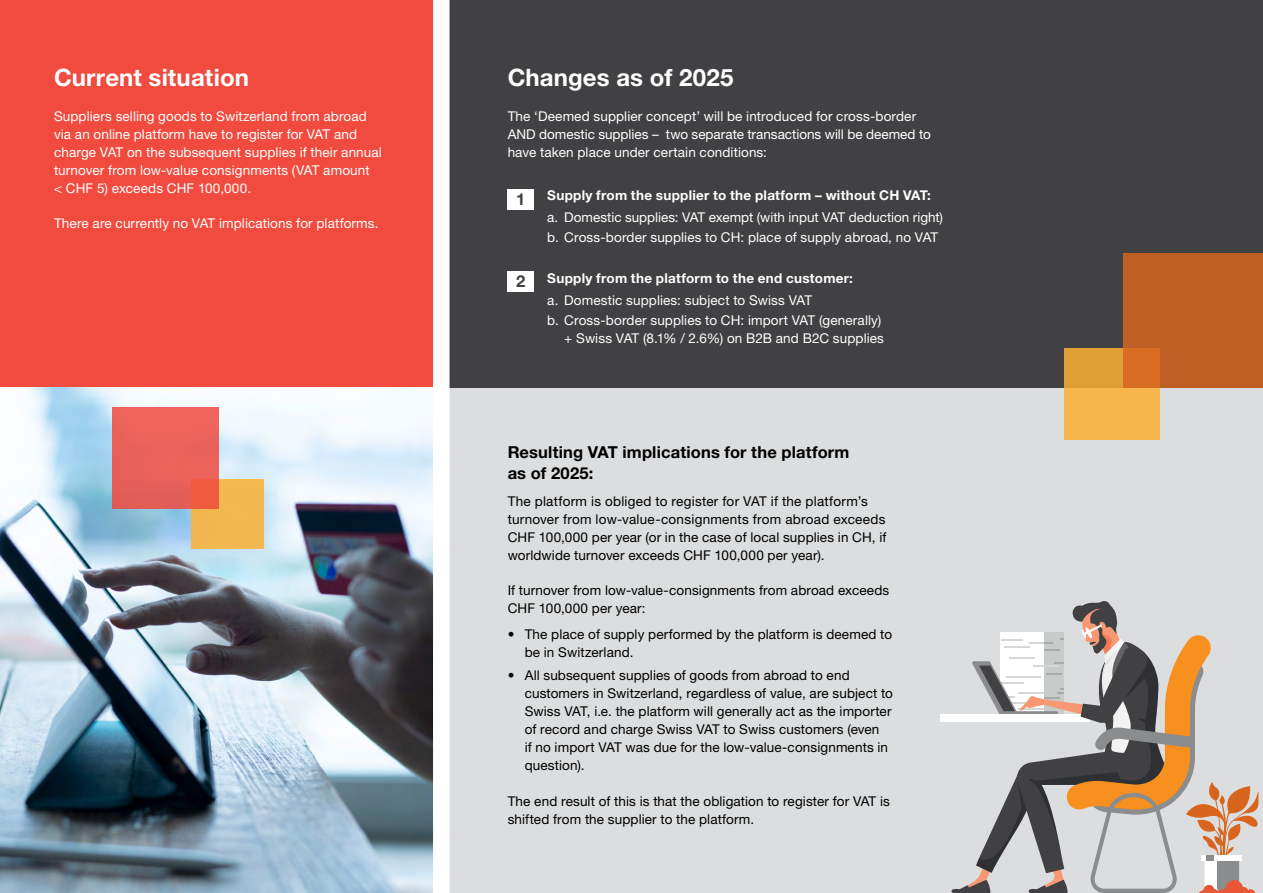
<style>
.page{position:relative;width:1263px;height:893px;background:#fff}
.page>*{position:absolute;margin:0;border:0;box-sizing:border-box;transform-origin:0 0}
.t1{font:700 24px "Helvetica Neue LT Std";letter-spacing:.005em;color:#fff}
.t2{font:700 16.5px/21px "Helvetica Neue LT Std";letter-spacing:.01em;color:#000}
.t3{font:700 16.5px "Helvetica Neue LT Std";color:#414042}
.t4{font:13.5px/18px "Helvetica Neue LT Std";letter-spacing:.01em;color:#000}
.t5{font:13.5px/18px "Helvetica Neue LT Std";letter-spacing:.01em;color:#fff}
.t6{font:700 13.5px "Helvetica Neue LT Std";letter-spacing:.02em;color:#fff}
</style>
<div class="page">
<div style="left:403px;top:351px;width:860px;height:542px;background:#dcddde"></div>
<div style="left:403px;top:0;width:860px;height:387px;background:#414042"></div>
<div style="left:0;top:0;width:442px;height:387px;background:#f04b3e"></div>
<img style="left:0;top:387px;width:425px;height:506px">
<div style="left:191px;top:479px;width:73px;height:70px;background:#f2b851"></div>
<svg style="left:113px;top:407px;width:106px;height:102px;background:#ea6157"></svg>
<div style="left:1064px;top:348px;width:96px;height:92px;background:linear-gradient(to bottom,#db9b32,#febe55)"></div>
<svg style="left:1123px;top:253px;width:140px;height:134px;background:#c26022"></svg>
<div style="left:940px;top:715px;width:149px;height:7px;background:#fff"></div>
<svg style="left:951px;top:601px;width:307px;height:292px"></svg>
<svg style="left:425px;top:0;width:354px;height:893px"></svg>
<div style="left:508px;top:189px;width:26px;height:20px;background:#fff"></div>
<div style="left:508px;top:271px;width:26px;height:20px;background:#fff"></div>
<h1 class="t1" style="left:54px;top:63px;width:196px">Current situation</h1>
<p class="t5" style="left:54px;top:107px;width:329px">Suppliers selling goods to Switzerland from abroad via an online platform have to register for VAT and charge VAT on the subsequent supplies if their annual turnover from low-value consignments (VAT amount<br>&lt; CHF 5) exceeds CHF 100,000.</p>
<p class="t5" style="left:54px;top:214px;width:326px">There are currently no VAT implications for platforms.</p>
<h1 class="t1" style="left:508px;top:63px;width:227px">Changes as of 2025</h1>
<p class="t5" style="left:508px;top:107px;width:425px">The ‘Deemed supplier concept’ will be introduced for cross-border<br>AND domestic supplies – two separate transactions will be deemed to have taken place under certain conditions:</p>
<p class="t6" style="left:547px;top:187px;width:385px">Supply from the supplier to the platform – without CH VAT:</p>
<p class="t5" style="left:547px;top:207px;width:397px;line-height:20.1px">a. Domestic supplies: VAT exempt (with input VAT deduction right) b. Cross-border supplies to CH: place of supply abroad, no VAT</p>
<p class="t6" style="left:547px;top:270px;width:307px">Supply from the platform to the end customer:</p>
<p class="t5" style="left:547px;top:290px;width:336px;line-height:20.1px">a. Domestic supplies: subject to Swiss VAT<br>b. Cross-border supplies to CH: import VAT (generally)</p>
<p class="t5" style="left:564px;top:329px;width:321px">+ Swiss VAT (8.1% / 2.6%) on B2B and B2C supplies</p>
<p class="t3" style="left:516px;top:189px;width:11px">1</p>
<p class="t3" style="left:516px;top:271px;width:11px">2</p>
<p class="t2" style="left:508px;top:441px;width:343px">Resulting VAT implications for the platform as of 2025:</p>
<p class="t4" style="left:508px;top:492px;width:380px">The platform is obliged to register for VAT if the platform’s turnover from low-value-consignments from abroad exceeds CHF 100,000 per year (or in the case of local supplies in CH, if worldwide turnover exceeds CHF 100,000 per year).</p>
<p class="t4" style="left:508px;top:581px;width:383px">If turnover from low-value-consignments from abroad exceeds<br>CHF 100,000 per year:</p>
<p class="t4" style="left:525px;top:625px;width:369px;text-indent:-17px">• The place of supply performed by the platform is deemed to be in Switzerland.</p>
<p class="t4" style="left:525px;top:665px;width:370px;text-indent:-17px">• All subsequent supplies of goods from abroad to end customers in Switzerland, regardless of value, are subject to Swiss VAT, i.e. the platform will generally act as the importer of record and charge Swiss VAT to Swiss customers (even<br>if no import VAT was due for the low-value-consignments in question).</p>
<p class="t4" style="left:508px;top:791px;width:384px">The end result of this is that the obligation to register for VAT is shifted from the supplier to the platform.</p>
</div>
